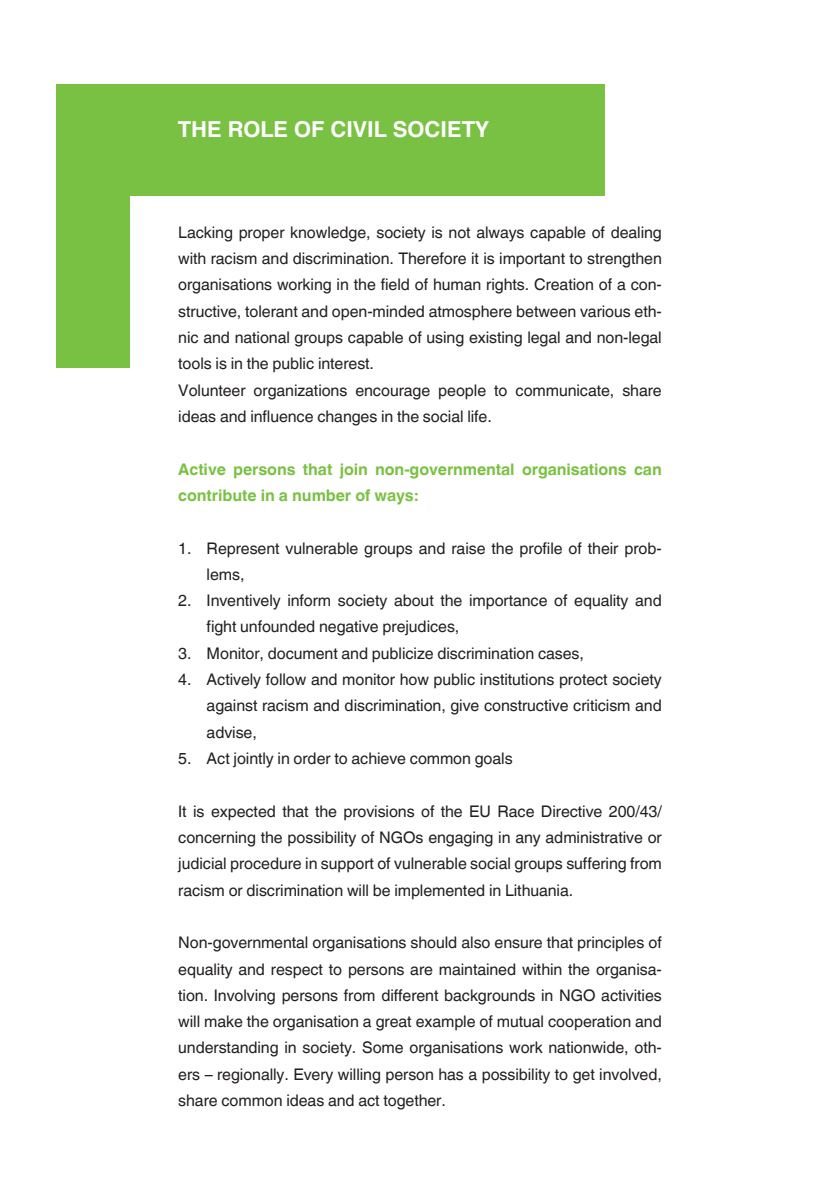
<style>
.page{position:relative;width:839px;height:1190px;background:#fff}
.page>*{position:absolute;margin:0;border:0;box-sizing:border-box;transform-origin:0 0}
.titel{font:700 22px "Helvetica Linotype";color:#fff}
.body{font:16px/26.4px "Helvetica Linotype";letter-spacing:-.005em;color:#231f20;text-align:justify}
.body_bold{font:700 16px/26.2px "Helvetica Linotype";letter-spacing:-.005em;color:#79c142}
</style>
<div class="page">
<div style="left:56px;top:85px;width:548px;height:283px;background:#79c142"></div>
<div style="left:130px;top:196px;width:581px;height:856px;background:#fff"></div>
<p class="titel" style="left:178px;top:116px;width:66px">The role</p>
<p class="titel" style="left:294px;top:116px;width:196px">of civil society</p>
<p class="body" style="left:178px;top:219px;width:485px">Lacking proper knowledge, society is not always capable of dealing with racism and discrimination. Therefore it is important to strengthen organisations working in the field of human rights. Creation of a con&shy;structive, tolerant and open-minded atmosphere between various eth&shy;nic and national groups capable of using existing legal and non-legal tools is in the public interest.</p>
<p class="body" style="left:178px;top:377px;width:484px">Volunteer organizations encourage people to communicate, share ideas and influence changes in the social life.</p>
<p class="body_bold" style="left:178px;top:456px;width:484px">Active persons that join non-governmental organisations can contribute in a number of ways:</p>
<p class="body" style="left:206px;top:535px;width:456px">Represent vulnerable groups and raise the profile of their prob&shy;lems,</p>
<p class="body" style="left:206px;top:587px;width:456px">Inventively inform society about the importance of equality and fight unfounded negative prejudices,</p>
<p class="body" style="left:206px;top:640px;width:378px">Monitor, document and publicize discrimination cases,</p>
<p class="body" style="left:206px;top:666px;width:456px">Actively follow and monitor how public institutions protect society against racism and discrimination, give constructive criticism and advise,</p>
<p class="body" style="left:206px;top:745px;width:307px">Act jointly in order to achieve common goals</p>
<p class="body" style="left:178px;top:798px;width:485px">It is expected that the provisions of the EU Race Directive 200/43/ concerning the possibility of NGOs engaging in any administrative or judicial procedure in support of vulnerable social groups suffering from racism or discrimination will be implemented in Lithuania.</p>
<p class="body" style="left:178px;top:929px;width:485px">Non-governmental organisations should also ensure that principles of equality and respect to persons are maintained within the organisa&shy;tion. Involving persons from different backgrounds in NGO activities will make the organisation a great example of mutual cooperation and understanding in society. Some organisations work nationwide, oth&shy;ers – regionally. Every willing person has a possibility to get involved, share common ideas and act together.</p>
<p class="body" style="left:178px;top:535px;width:15px">1.</p>
<p class="body" style="left:178px;top:587px;width:15px">2.</p>
<p class="body" style="left:178px;top:640px;width:15px">3.<br>4.</p>
<p class="body" style="left:178px;top:745px;width:15px">5.</p>
</div>
